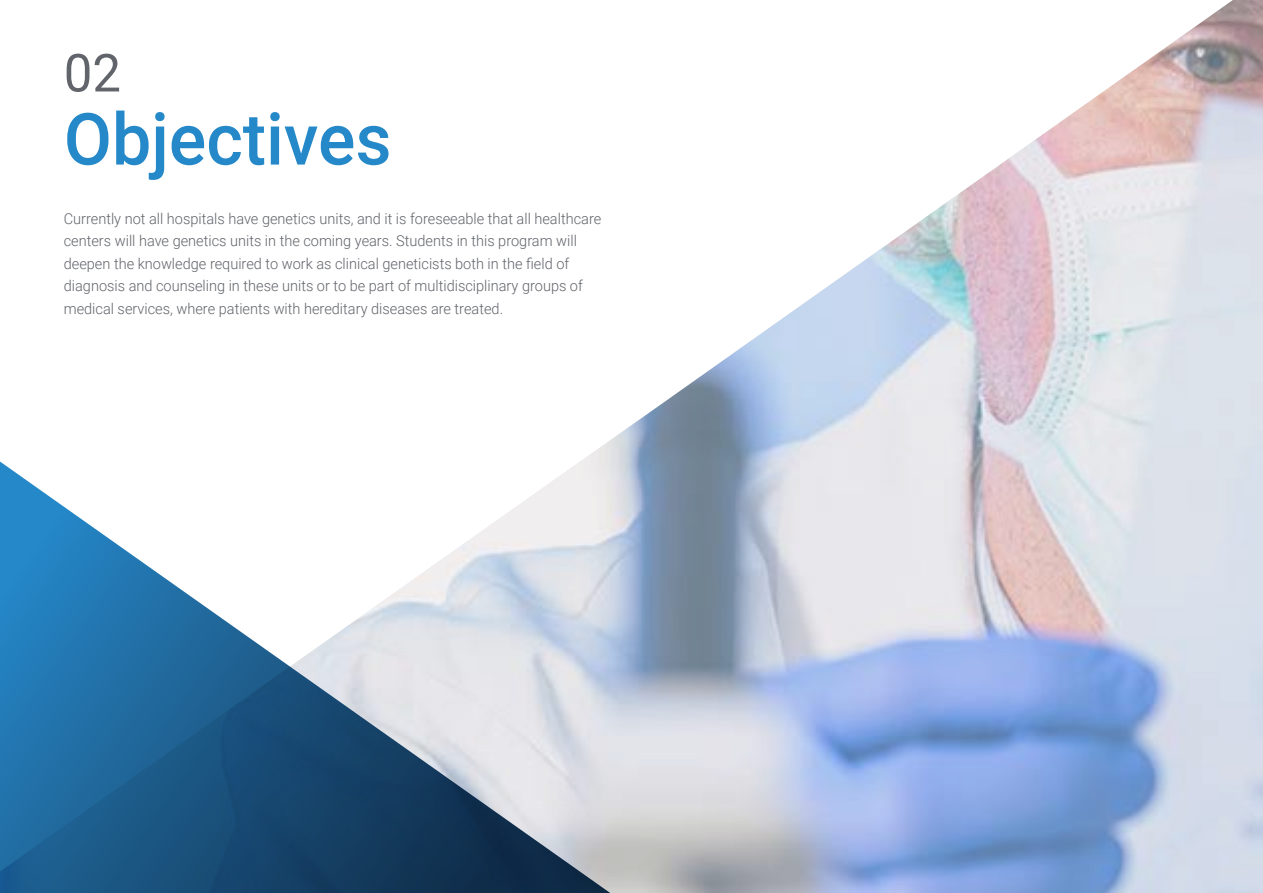
<style>
.page{position:relative;width:1263px;height:893px;background:#fff}
.page>*{position:absolute;margin:0;border:0;box-sizing:border-box;transform-origin:0 0}
.t1{font:500 72px "Roboto";color:#2488c9}
.t2{font:52.5px "Roboto";color:#61646a}
.t3{font:300 15px/22.5px "Roboto";color:#61646a}
</style>
<div class="page">
<img style="left:602px;top:0;width:661px;height:893px">
<svg style="left:0;top:446px;width:640px;height:447px"></svg>
<h2 class="t2" style="left:64px;top:36px;width:59px">02</h2>
<h1 class="t1" style="left:64px;top:89px;width:329px">Objectives</h1>
<p class="t3" style="left:64px;top:207px;width:539px">Currently not all hospitals have genetics units, and it is foreseeable that all healthcare centers will have genetics units in the coming years. Students in this program will deepen the knowledge required to work as clinical geneticists both in the field of diagnosis and counseling in these units or to be part of multidisciplinary groups of medical services, where patients with hereditary diseases are treated.</p>
</div>
